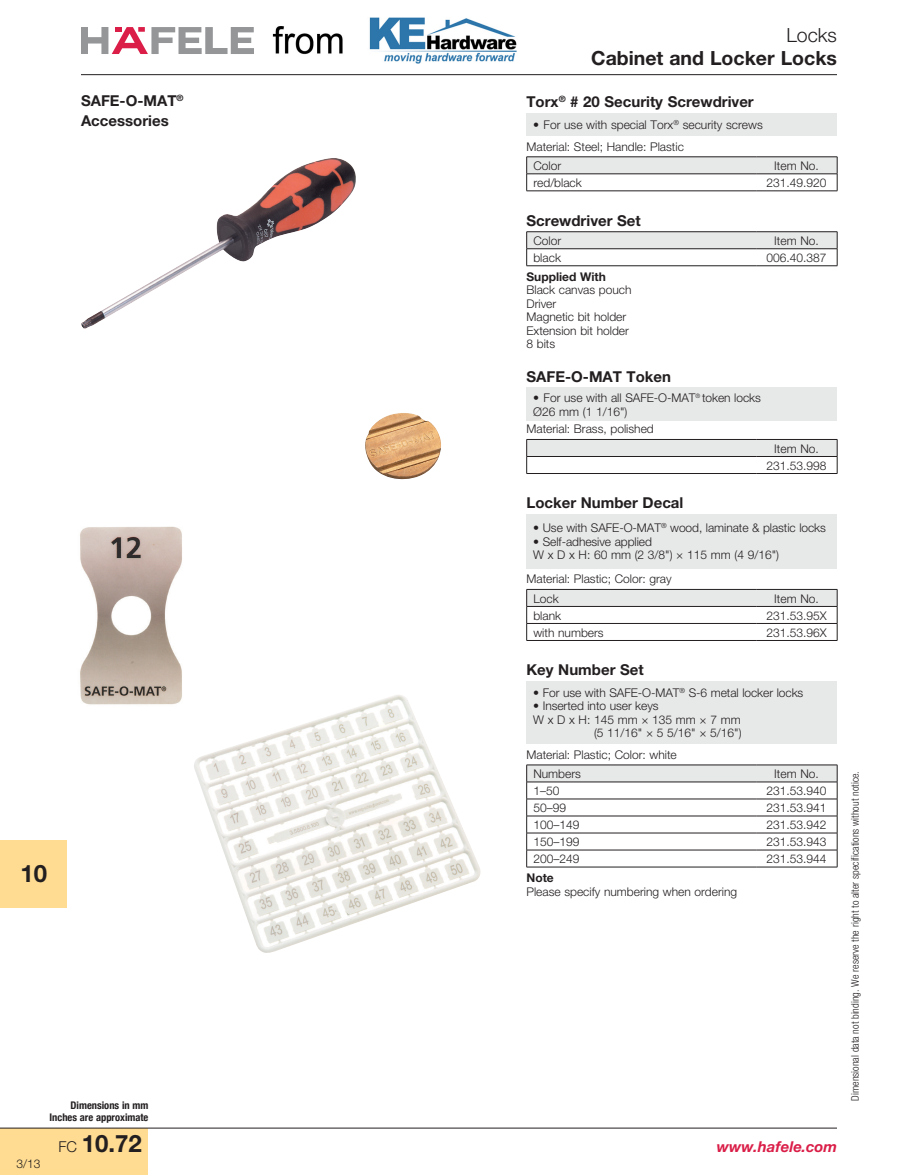
<style>
.page{position:relative;width:918px;height:1175px;background:#fff}
.page>*{position:absolute;margin:0;border:0;box-sizing:border-box;transform-origin:0 0}
.t1{font:700 24px "Helvetica Neue";color:#231f20}
.t2{font:700 19.5px "Helvetica Neue";color:#231f20}
.t3{font:300 19.5px "Helvetica Neue";color:#231f20}
.t4{font:700 15px/19.5px "Helvetica Neue";color:#231f20}
.t5{font:italic 700 15px "Helvetica Neue";color:#da1e48}
.t6{font:300 12px/13.5px "Helvetica Neue";color:#231f20}
.t7{font:700 12px "Helvetica Neue";color:#231f20}
.t8{font:300 condensed 10.5px "Helvetica Neue";color:#231f20}
.t9{font:700 condensed 10.5px/12px "Helvetica Neue";color:#231f20;text-align:right}
.s1{font-weight:300;font-size:15px}
</style>
<div class="page">
<div style="left:0;top:1127px;width:148px;height:47px;background:#ffdc91"></div>
<svg style="left:81px;top:27px;width:173px;height:27px"></svg>
<hr style="left:81px;top:74px;width:756px;height:1px;background:#231f20">
<hr style="left:0;top:1127px;width:837px;height:1px;background:#231f20">
<div style="left:0;top:840px;width:68px;height:68px;background:#ffdc91"></div>
<div style="left:526px;top:113px;width:311px;height:23px;background:#e7e8e8"></div>
<hr style="left:526px;top:156px;width:230px;height:1px;background:#231f20">
<hr style="left:756px;top:156px;width:81px;height:1px;background:#231f20">
<svg style="left:526px;top:157px;width:312px;height:34px"></svg>
<hr style="left:526px;top:191px;width:230px;height:1px;background:#231f20">
<hr style="left:756px;top:191px;width:81px;height:1px;background:#231f20">
<hr style="left:526px;top:231px;width:230px;height:1px;background:#231f20">
<hr style="left:756px;top:231px;width:81px;height:1px;background:#231f20">
<svg style="left:526px;top:232px;width:312px;height:33px"></svg>
<hr style="left:526px;top:265px;width:230px;height:1px;background:#231f20">
<hr style="left:756px;top:265px;width:81px;height:1px;background:#231f20">
<div style="left:526px;top:387px;width:311px;height:34px;background:#e7e8e8"></div>
<svg style="left:526px;top:439px;width:312px;height:34px"></svg>
<hr style="left:526px;top:473px;width:230px;height:1px;background:#231f20">
<hr style="left:756px;top:473px;width:81px;height:1px;background:#231f20">
<div style="left:526px;top:514px;width:311px;height:54px;background:#e7e8e8"></div>
<svg style="left:526px;top:589px;width:312px;height:51px"></svg>
<hr style="left:526px;top:640px;width:230px;height:1px;background:#231f20">
<hr style="left:756px;top:640px;width:81px;height:1px;background:#231f20">
<div style="left:526px;top:681px;width:311px;height:62px;background:#e7e8e8"></div>
<hr style="left:526px;top:764px;width:230px;height:1px;background:#231f20">
<hr style="left:756px;top:764px;width:81px;height:1px;background:#231f20">
<svg style="left:526px;top:765px;width:312px;height:101px"></svg>
<hr style="left:526px;top:866px;width:230px;height:1px;background:#231f20">
<hr style="left:756px;top:866px;width:81px;height:1px;background:#231f20">
<img style="left:80px;top:526px;width:102px;height:179px">
<img style="left:81px;top:158px;width:275px;height:171px">
<img style="left:194px;top:695px;width:287px;height:258px">
<img style="left:365px;top:413px;width:76px;height:67px">
<img style="left:272px;top:17px;width:245px;height:46px">
<p class="t4" style="left:81px;top:91px;width:104px">SAFE-O-MAT<sup>®<br></sup>Accessories</p>
<h1 class="t1" style="left:20px;top:858px;width:28px">10</h1>
<p class="t9" style="left:50px;top:1098px;width:100px">Dimensions in mm<br>Inches are approximate</p>
<p class="t6" style="left:16px;top:1156px;width:26px">3/13</p>
<h1 class="t1" style="left:59px;top:1128px;width:85px"><span class="s1">FC</span> 10.72</h1>
<h2 class="t3" style="left:786px;top:24px;width:52px">Locks</h2>
<h2 class="t2" style="left:591px;top:46px;width:247px">Cabinet and Locker Locks</h2>
<p class="t4" style="left:526px;top:91px;width:229px">Torx<sup>®</sup> # 20 Security Screwdriver</p>
<p class="t6" style="left:526px;top:113px;width:238px;line-height:21.8px;text-indent:7px">• For use with special Torx<sup>®</sup> security screws<br>Material: Steel; Handle: Plastic</p>
<p class="t6" style="left:533px;top:159px;width:29px">Color</p>
<p class="t6" style="left:774px;top:159px;width:46px">Item No.</p>
<p class="t6" style="left:533px;top:176px;width:50px">red/black</p>
<p class="t6" style="left:767px;top:176px;width:62px">231.49.920</p>
<p class="t4" style="left:526px;top:210px;width:116px">Screwdriver Set</p>
<p class="t6" style="left:533px;top:234px;width:29px">Color</p>
<p class="t6" style="left:774px;top:234px;width:46px">Item No.</p>
<p class="t6" style="left:533px;top:251px;width:29px">black</p>
<p class="t6" style="left:767px;top:251px;width:62px">006.40.387</p>
<p class="t7" style="left:527px;top:269px;width:81px">Supplied With</p>
<p class="t6" style="left:527px;top:283px;width:107px">Black canvas pouch<br>Driver<br>Magnetic bit holder<br>Extension bit holder<br>8 bits</p>
<p class="t4" style="left:526px;top:366px;width:146px">SAFE-O-MAT Token</p>
<p class="t6" style="left:533px;top:391px;width:229px">• For use with all SAFE-O-MAT<sup>®</sup> token locks<br>Ø26 mm (1 1/16")</p>
<p class="t6" style="left:527px;top:422px;width:129px">Material: Brass, polished</p>
<p class="t6" style="left:767px;top:440px;width:62px;line-height:17px;text-align:center">Item No.<br>231.53.998</p>
<p class="t4" style="left:526px;top:493px;width:158px">Locker Number Decal</p>
<p class="t6" style="left:533px;top:521px;width:294px">• Use with SAFE-O-MAT<sup>®</sup> wood, laminate &amp; plastic locks</p>
<p class="t6" style="left:533px;top:534px;width:247px">• Self-adhesive applied<br>W x D x H: 60 mm (2 3/8") × 115 mm (4 9/16")</p>
<p class="t6" style="left:533px;top:569px;width:140px;line-height:19.5px;text-indent:-7px">Material: Plastic; Color: gray<br>Lock</p>
<p class="t6" style="left:774px;top:591px;width:46px">Item No.</p>
<p class="t6" style="left:533px;top:608px;width:29px">blank</p>
<p class="t6" style="left:766px;top:608px;width:62px">231.53.95X</p>
<p class="t6" style="left:533px;top:625px;width:72px">with numbers</p>
<p class="t6" style="left:766px;top:625px;width:62px">231.53.96X</p>
<p class="t4" style="left:526px;top:659px;width:119px">Key Number Set</p>
<p class="t6" style="left:533px;top:685px;width:272px">• For use with SAFE-O-MAT<sup>®</sup> S-6 metal locker locks</p>
<p class="t6" style="left:533px;top:699px;width:127px">• Inserted into user keys</p>
<p class="t6" style="left:533px;top:712px;width:209px">W x D x H: 145 mm × 135 mm × 7 mm</p>
<p class="t6" style="left:594px;top:726px;width:149px">(5 11/16" × 5 5/16" × 5/16")</p>
<p class="t6" style="left:533px;top:744px;width:145px;line-height:19.5px;text-indent:-7px">Material: Plastic; Color: white<br>Numbers</p>
<p class="t6" style="left:774px;top:767px;width:46px">Item No.</p>
<p class="t6" style="left:533px;top:784px;width:28px">1–50</p>
<p class="t6" style="left:767px;top:784px;width:62px">231.53.940</p>
<p class="t6" style="left:533px;top:801px;width:34px">50–99</p>
<p class="t6" style="left:767px;top:801px;width:62px">231.53.941</p>
<p class="t6" style="left:533px;top:818px;width:48px">100–149</p>
<p class="t6" style="left:767px;top:818px;width:62px">231.53.942</p>
<p class="t6" style="left:533px;top:835px;width:48px">150–199</p>
<p class="t6" style="left:767px;top:835px;width:62px">231.53.943</p>
<p class="t6" style="left:533px;top:852px;width:48px">200–249</p>
<p class="t6" style="left:767px;top:852px;width:62px">231.53.944</p>
<p class="t7" style="left:527px;top:870px;width:29px">Note</p>
<p class="t6" style="left:527px;top:884px;width:212px">Please specify numbering when ordering</p>
<p class="t8" style="left:849px;top:1100px;width:331px;rotate:-90deg">Dimensional data not binding. We reserve the right to alter specifications without notice.</p>
<p class="t5" style="left:717px;top:1137px;width:122px">www.hafele.com</p>
</div>
